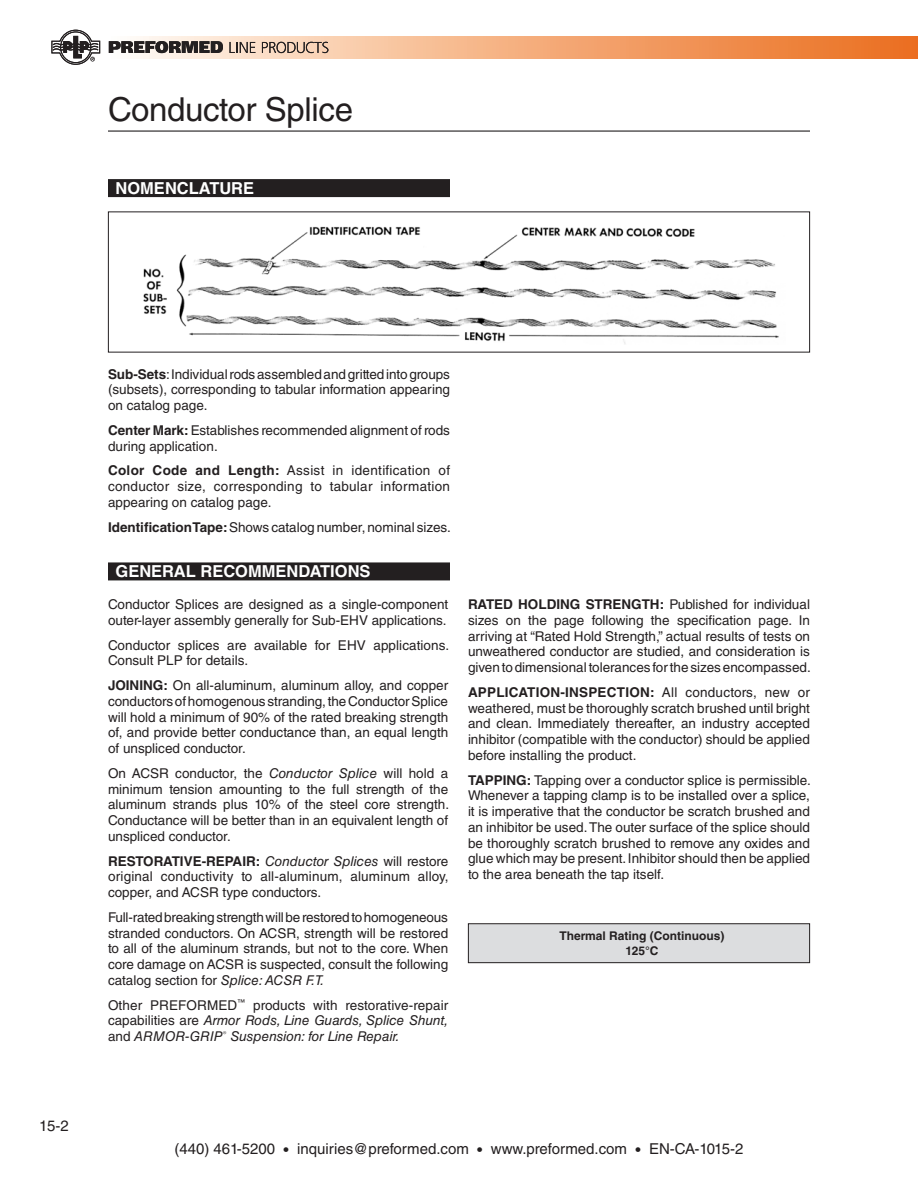
<style>
.page{position:relative;width:918px;height:1188px;background:#fff}
.page>*{position:absolute;margin:0;border:0;box-sizing:border-box;transform-origin:0 0}
.AM-Page_Head{font:33px "Helvetica LT Std";letter-spacing:-.01em;color:#231f20}
.AM-Black_Bar_Text{font:700 16.5px "Helvetica LT Std";color:#fff}
.t1{font:15px "Helvetica LT Std";color:#231f20}
.AM-Body{font:13.5px/15.8px "Helvetica LT Std";color:#231f20;text-align:justify}
.AM-Body-2{font:italic 13.5px/15.8px "Helvetica LT Std";color:#231f20;text-align:justify}
.t2{font:700 12px "Helvetica LT Std";color:#231f20}
.s1{font-weight:700}
.s2{font-style:italic}
.s3{font-style:normal}
</style>
<div class="page">
<div style="left:107px;top:36px;width:811px;height:22px;background:linear-gradient(to right,#fef9f2,#eb6b19)"></div>
<svg style="left:52px;top:30px;width:48px;height:35px"></svg>
<svg style="left:109px;top:41px;width:114px;height:12px"></svg>
<svg style="left:230px;top:42px;width:25px;height:11px"></svg>
<svg style="left:262px;top:42px;width:66px;height:11px"></svg>
<hr style="left:108px;top:130px;width:702px;height:2px;background:#231f20">
<img style="left:143px;top:226px;width:636px;height:118px">
<div style="left:108px;top:179px;width:342px;height:18px;background:#231f20"></div>
<div style="left:108px;top:562px;width:342px;height:18px;background:#231f20"></div>
<div style="left:468px;top:924px;width:342px;height:39px;background:#dcdddf"></div>
<div style="left:468px;top:923px;width:342px;height:40px;border:1px solid #231f20"></div>
<p class="AM-Page_Head" style="left:108px;top:90px;width:247px">Conductor Splice</p>
<p class="AM-Black_Bar_Text" style="left:116px;top:178px;width:140px">NOMENCLATURE</p>
<p class="t1" style="left:39px;top:1117px;width:31px">15-2</p>
<p class="AM-Body" style="left:108px;top:366px;width:344px"><span class="s1">Sub-Sets</span>: Individual rods assembled and gritted into groups (subsets), corresponding to tabular information appearing on catalog page.</p>
<p class="AM-Body" style="left:108px;top:422px;width:344px"><span class="s1">Center Mark:</span> Establishes recommended alignment of rods during application.</p>
<p class="AM-Body" style="left:108px;top:463px;width:344px"><span class="s1">Color Code and Length:</span> Assist in identification of conductor size, corresponding to tabular information appearing on catalog page.</p>
<p class="AM-Body" style="left:108px;top:519px;width:344px"><span class="s1">Identification Tape:</span> Shows catalog number, nominal sizes.</p>
<p class="AM-Black_Bar_Text" style="left:116px;top:562px;width:257px">GENERAL RECOMMENDATIONS</p>
<p class="AM-Body" style="left:108px;top:596px;width:342px">Conductor Splices are designed as a single-component outer-layer assembly generally for Sub-EHV applications.</p>
<p class="AM-Body" style="left:108px;top:637px;width:343px">Conductor splices are available for EHV applications.<br>Consult PLP for details.</p>
<p class="AM-Body" style="left:108px;top:677px;width:342px"><span class="s1">JOINING:</span> On all-aluminum, aluminum alloy, and copper conductors of homogenous stranding, the Conductor Splice will hold a minimum of 90% of the rated breaking strength of, and provide better conductance than, an equal length of unspliced conductor.</p>
<p class="AM-Body" style="left:108px;top:765px;width:343px">On ACSR conductor, the <span class="s2">Conductor Splice</span> will hold a minimum tension amounting to the full strength of the aluminum strands plus 10% of the steel core strength.<br>Conductance will be better than in an equivalent length of unspliced conductor.</p>
<p class="AM-Body" style="left:108px;top:853px;width:342px"><span class="s1">RESTORATIVE-REPAIR:</span> <span class="s2">Conductor Splices</span> will restore original conductivity to all-aluminum, aluminum alloy, copper, and ACSR type conductors.</p>
<p class="AM-Body" style="left:108px;top:909px;width:342px">Full-rated breaking strength will be restored to homogeneous stranded conductors. On ACSR, strength will be restored to all of the aluminum strands, but not to the core. When core damage on ACSR is suspected, consult the following catalog section for <span class="s2">Splice: ACSR F.T.</span></p>
<p class="AM-Body-2" style="left:108px;top:997px;width:342px"><span class="s3">Other PREFORMED</span><sup>™</sup> <span class="s3">products with restorative-repair capabilities are</span> Armor Rods, Line Guards, Splice Shunt, <span class="s3">and</span> ARMOR-GRIP<sup>®</sup> Suspension: for Line Repair.</p>
<p class="AM-Body" style="left:468px;top:596px;width:344px"><span class="s1">RATED HOLDING STRENGTH:</span> Published for individual sizes on the page following the specification page. In arriving at “Rated Hold Strength,” actual results of tests on unweathered conductor are studied, and consideration is given to dimensional tolerances for the sizes encompassed.</p>
<p class="AM-Body" style="left:468px;top:684px;width:344px"><span class="s1">APPLICATION-INSPECTION:</span> All conductors, new or weathered, must be thoroughly scratch brushed until bright and clean. Immediately thereafter, an industry accepted inhibitor (compatible with the conductor) should be applied before installing the product.</p>
<p class="AM-Body" style="left:468px;top:772px;width:344px"><span class="s1">TAPPING:</span> Tapping over a conductor splice is permissible.<br>Whenever a tapping clamp is to be installed over a splice, it is imperative that the conductor be scratch brushed and an inhibitor be used. The outer surface of the splice should be thoroughly scratch brushed to remove any oxides and glue which may be present. Inhibitor should then be applied to the area beneath the tap itself.</p>
<p class="t2" style="left:559px;top:929px;width:167px">Thermal Rating (Continuous)</p>
<p class="t2" style="left:625px;top:944px;width:35px">125°C</p>
<p class="t1" style="left:174px;top:1140px;width:571px">(440) 461-5200 • inquiries@preformed.com • www.preformed.com • EN-CA-1015-2</p>
</div>
